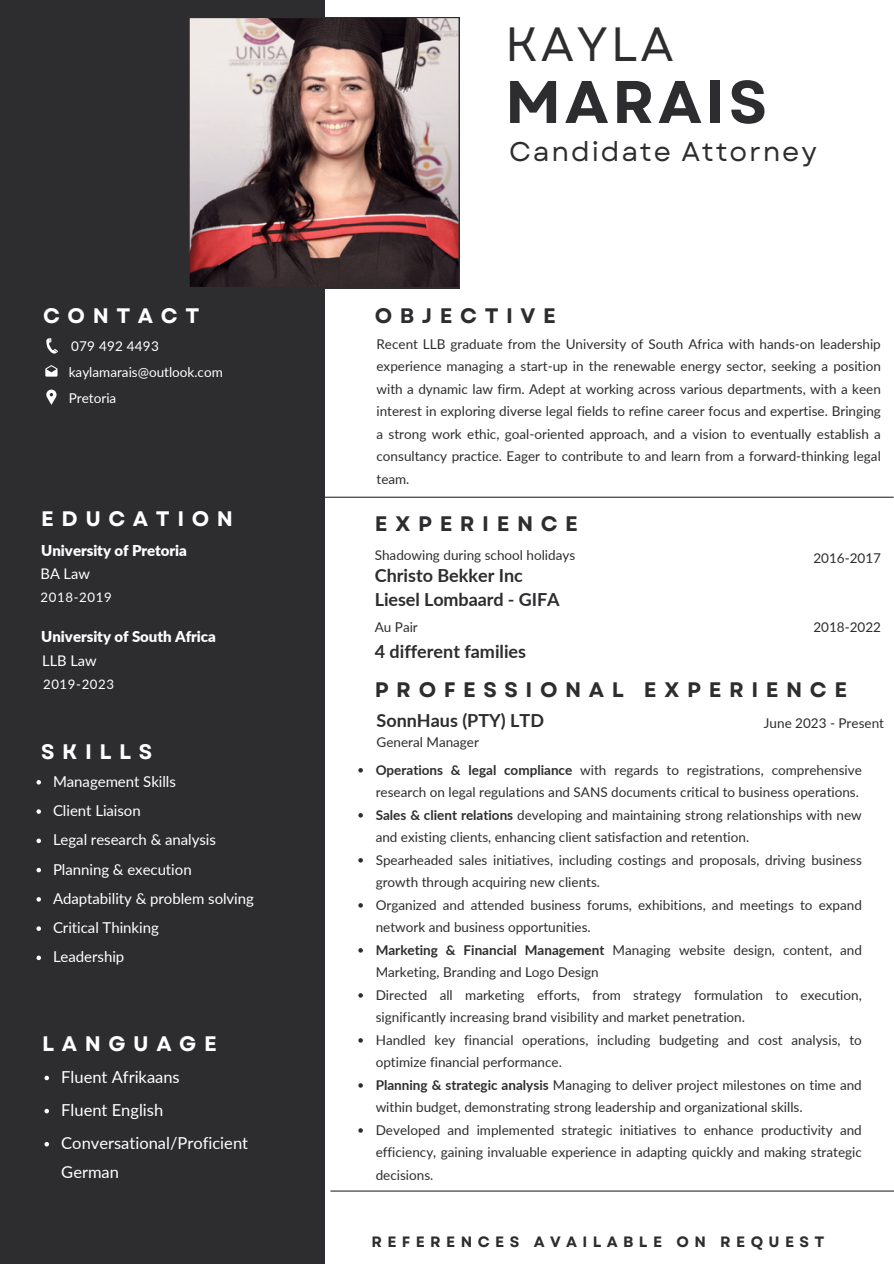
<style>
.page{position:relative;width:894px;height:1264px;background:#fff}
.page>*{position:absolute;margin:0;border:0;box-sizing:border-box;transform-origin:0 0}
.t1{font:700 60px "Garet";letter-spacing:.06em;color:#2d2d30}
.t2{font:48px "Garet";letter-spacing:.06em;color:#2d2d30}
.t3{font:27px "Garet";letter-spacing:.07em;color:#2d2d30}
.t4{font:700 21px "Garet";letter-spacing:.36em;color:#2d2d30}
.t5{font:700 21px "Garet";letter-spacing:.36em;color:#fff}
.t6{font:700 18px/23.7px "Lato";color:#2d2d30}
.t7{font:16.5px/29.2px "Lato";color:#fff}
.t8{font:15px "Lato";letter-spacing:-.005em;color:#fff}
.t9{font:900 15px "Lato";letter-spacing:-.005em;color:#fff}
.t10{font:700 15px "Garet";letter-spacing:.36em;color:#2d2d30}
.t11{font:14.7px "Lato";letter-spacing:-.005em;color:#fff}
.t12{font:13.5px/22.5px "Lato";color:#2d2d30}
.t13{font:13.5px/26.2px "Lato";color:#fff}
.t14{font:13.2px "Lato";letter-spacing:.045em;color:#fff}
.s1{font-weight:700}
</style>
<div class="page">
<div style="left:0;top:0;width:324px;height:1263px;background:#2d2d30"></div>
<hr style="left:330px;top:1190px;width:563px;height:1px;background:#2d2d30">
<hr style="left:324px;top:496px;width:569px;height:2px;background:#2d2d30">
<svg style="left:189px;top:17px;width:270px;height:271px;background:#876e6c"></svg>
<svg style="left:46px;top:389px;width:10px;height:16px"></svg>
<svg style="left:45px;top:365px;width:12px;height:11px"></svg>
<svg style="left:46px;top:338px;width:12px;height:16px"></svg>
<svg style="left:44px;top:1108px;width:5px;height:5px"></svg>
<svg style="left:44px;top:1142px;width:5px;height:4px"></svg>
<svg style="left:358px;top:768px;width:5px;height:4px"></svg>
<svg style="left:358px;top:813px;width:5px;height:4px"></svg>
<svg style="left:358px;top:858px;width:5px;height:4px"></svg>
<svg style="left:358px;top:903px;width:5px;height:4px"></svg>
<svg style="left:358px;top:948px;width:5px;height:4px"></svg>
<svg style="left:358px;top:993px;width:5px;height:4px"></svg>
<svg style="left:358px;top:1038px;width:5px;height:4px"></svg>
<svg style="left:358px;top:1083px;width:5px;height:4px"></svg>
<svg style="left:358px;top:1128px;width:5px;height:4px"></svg>
<svg style="left:36px;top:780px;width:5px;height:4px"></svg>
<svg style="left:36px;top:809px;width:5px;height:4px"></svg>
<svg style="left:36px;top:838px;width:5px;height:5px"></svg>
<svg style="left:36px;top:867px;width:5px;height:5px"></svg>
<svg style="left:36px;top:897px;width:5px;height:4px"></svg>
<svg style="left:36px;top:926px;width:5px;height:4px"></svg>
<svg style="left:36px;top:955px;width:5px;height:5px"></svg>
<svg style="left:44px;top:1075px;width:5px;height:5px"></svg>
<p class="t2" style="left:505px;top:9px;width:170px">KAYLA</p>
<p class="t1" style="left:505px;top:59px;width:263px">MARAIS</p>
<h5 class="t3" style="left:509px;top:132px;width:309px">Candidate Attorney</h5>
<p class="t5" style="left:43px;top:300px;width:158px">CONTACT</p>
<p class="t4" style="left:374px;top:300px;width:182px">OBJECTIVE</p>
<p class="t13" style="left:69px;top:332px;width:155px">079 492 4493 kaylamarais@outlook.com<br>Pretoria</p>
<p class="t12" style="left:376px;top:332px;width:506px;text-align:justify">Recent LLB graduate from the University of South Africa with hands-on leadership experience managing a start-up in the renewable energy sector, seeking a position with a dynamic law firm. Adept at working across various departments, with a keen interest in exploring diverse legal fields to refine career focus and expertise. Bringing a strong work ethic, goal-oriented approach, and a vision to eventually establish a consultancy practice. Eager to contribute to and learn from a forward-thinking legal team.</p>
<p class="t5" style="left:41px;top:503px;width:193px">EDUCATION</p>
<p class="t4" style="left:374px;top:508px;width:205px">EXPERIENCE</p>
<h3 class="t9" style="left:41px;top:541px;width:147px">University of Pretoria</h3>
<p class="t11" style="left:41px;top:564px;width:51px">BA Law</p>
<p class="t14" style="left:41px;top:588px;width:73px">2018-2019</p>
<p class="t12" style="left:374px;top:543px;width:202px">Shadowing during school holidays</p>
<p class="t6" style="left:374px;top:563px;width:186px">Christo Bekker Inc<br>Liesel Lombaard - GIFA</p>
<p class="t12" style="left:813px;top:546px;width:69px">2016-2017</p>
<h4 class="t9" style="left:41px;top:626px;width:176px">University of South Africa</h4>
<h1 class="t11" style="left:42px;top:651px;width:56px">LLB Law</h1>
<h4 class="t14" style="left:43px;top:675px;width:73px">2019-2023</h4>
<h4 class="t5" style="left:41px;top:736px;width:113px">SKILLS</h4>
<p class="t8" style="left:53px;top:772px;width:124px">Management Skills</p>
<p class="t8" style="left:53px;top:801px;width:89px">Client Liaison</p>
<h5 class="t8" style="left:53px;top:830px;width:164px">Legal research &amp; analysis</h5>
<p class="t8" style="left:53px;top:859px;width:140px">Planning &amp; execution</p>
<p class="t8" style="left:53px;top:889px;width:202px">Adaptability &amp; problem solving</p>
<h5 class="t8" style="left:53px;top:918px;width:107px">Critical Thinking</h5>
<h4 class="t8" style="left:53px;top:947px;width:73px">Leadership</h4>
<p class="t5" style="left:42px;top:1028px;width:176px">LANGUAGE</p>
<p class="t7" style="left:61px;top:1061px;width:120px">Fluent Afrikaans</p>
<p class="t7" style="left:61px;top:1094px;width:103px">Fluent English</p>
<p class="t7" style="left:61px;top:1127px;width:188px">Conversational/Proficient<br>German</p>
<p class="t12" style="left:374px;top:615px;width:45px">Au Pair</p>
<h4 class="t12" style="left:813px;top:615px;width:69px">2018-2022</h4>
<p class="t6" style="left:374px;top:639px;width:153px">4 different families</p>
<p class="t4" style="left:374px;top:674px;width:473px">PROFESSIONAL EXPERIENCE</p>
<p class="t6" style="left:376px;top:708px;width:169px">SonnHaus (PTY) LTD</p>
<p class="t12" style="left:376px;top:730px;width:104px">General Manager</p>
<p class="t12" style="left:763px;top:711px;width:122px">June 2023 - Present</p>
<p class="t12" style="left:375px;top:758px;width:487px"><span class="s1">Operations &amp; legal compliance</span> with regards to registrations, comprehensive research on legal regulations and SANS documents critical to business operations.</p>
<p class="t12" style="left:375px;top:803px;width:487px"><span class="s1">Sales &amp; client relations</span> developing and maintaining strong relationships with new and existing clients, enhancing client satisfaction and retention.</p>
<h4 class="t12" style="left:375px;top:848px;width:487px">Spearheaded sales initiatives, including costings and proposals, driving business growth through acquiring new clients.</h4>
<p class="t12" style="left:375px;top:893px;width:487px">Organized and attended business forums, exhibitions, and meetings to expand network and business opportunities.</p>
<p class="t12" style="left:375px;top:938px;width:487px"><span class="s1">Marketing &amp; Financial Management</span> Managing website design, content, and<br>Marketing, Branding and Logo Design</p>
<p class="t12" style="left:375px;top:983px;width:487px">Directed all marketing efforts, from strategy formulation to execution, significantly increasing brand visibility and market penetration.</p>
<p class="t12" style="left:375px;top:1028px;width:487px">Handled key financial operations, including budgeting and cost analysis, to optimize financial performance.</p>
<p class="t12" style="left:375px;top:1073px;width:487px"><span class="s1">Planning &amp; strategic analysis</span> Managing to deliver project milestones on time and within budget, demonstrating strong leadership and organizational skills.</p>
<p class="t12" style="left:375px;top:1118px;width:487px;text-align:justify">Developed and implemented strategic initiatives to enhance productivity and efficiency, gaining invaluable experience in adapting quickly and making strategic decisions.</p>
<p class="t10" style="left:371px;top:1231px;width:454px">REFERENCES AVAILABLE ON REQUEST</p>
</div>
